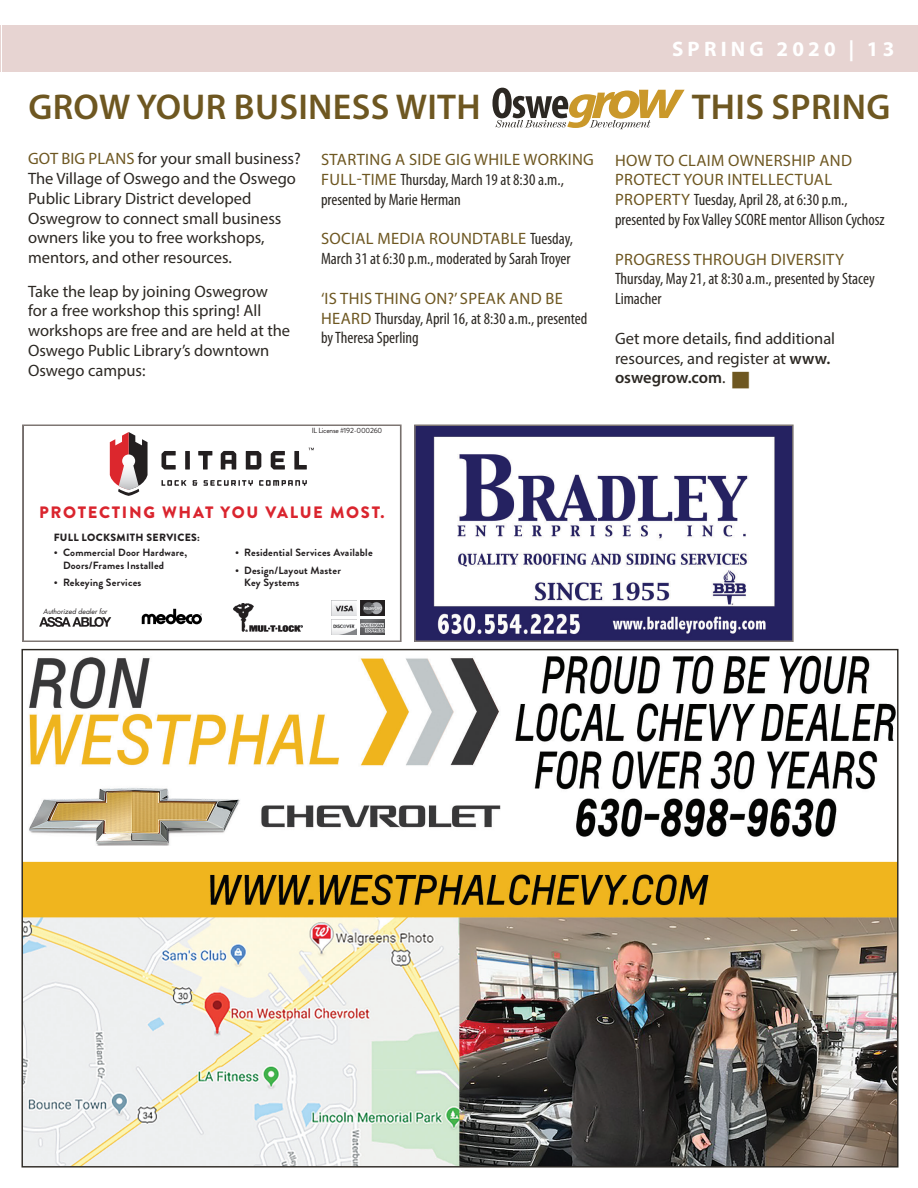
<style>
.page{position:relative;width:918px;height:1188px;background:#fff}
.page>*{position:absolute;margin:0;border:0;box-sizing:border-box;transform-origin:0 0}
.t1{font:600 36px "Myriad Pro";letter-spacing:.01em;color:#6e5721}
.Header_master_page{font:700 21px "Myriad Pro";letter-spacing:.2em;color:#fff}
.t2{font:condensed 16.5px/19.8px "Myriad Pro";color:#2c2823}
.t3{font:16.5px/19.8px "Myriad Pro";color:#2c2823}
.t4{font:900 16.5px "Brandon Grotesque";letter-spacing:.1em;color:#da252e}
.t5{font:700 10.5px/12.8px "Brandon Grotesque";letter-spacing:.02em;color:#231f20}
.t6{font:900 10.5px "Brandon Grotesque";letter-spacing:.03em;color:#231f20}
.t7{font:7.5px "Brandon Grotesque";letter-spacing:-.03em;color:#231f20}
.t8{font:italic 6.9px "Futura";color:#231f20}
.s1{color:#6e5721}
.s2{font-stretch:normal;color:#6e5721}
.s3{font-weight:600}
</style>
<div class="page">
<hr style="left:0;top:26px;width:1px;height:46px;background:#e7d4d2">
<div style="left:2px;top:25px;width:916px;height:46px;background:#e7d4d2"></div>
<img style="left:24px;top:655px;width:873px;height:511px">
<svg style="left:109px;top:432px;width:248px;height:203px"></svg>
<svg style="left:39px;top:617px;width:72px;height:10px"></svg>
<svg style="left:142px;top:609px;width:60px;height:15px"></svg>
<img style="left:233px;top:604px;width:69px;height:27px">
<img style="left:360px;top:619px;width:25px;height:16px">
<img style="left:332px;top:619px;width:24px;height:16px">
<img style="left:360px;top:600px;width:25px;height:16px">
<img style="left:332px;top:600px;width:25px;height:16px">
<div style="left:22px;top:424px;width:380px;height:218px;border:2px solid #7e7673"></div>
<img style="left:417px;top:427px;width:374px;height:212px">
<div style="left:414px;top:424px;width:380px;height:218px;border:2px solid #7e7673"></div>
<svg style="left:492px;top:88px;width:193px;height:41px"></svg>
<p class="Header_master_page" style="left:672px;top:35px;width:224px">SPRING 2020 | 13</p>
<p class="t1" style="left:28px;top:84px;width:454px">GROW YOUR BUSINESS WITH</p>
<p class="t1" style="left:692px;top:84px;width:200px">THIS SPRING</p>
<p class="t3" style="left:28px;top:149px;width:274px"><span class="s1">GOT BIG PLANS</span> for your small business?<br>The Village of Oswego and the Oswego Public Library District developed Oswegrow to connect small business owners like you to free workshops, mentors, and other resources.</p>
<p class="t3" style="left:28px;top:281px;width:264px">Take the leap by joining Oswegrow for a free workshop this spring! All workshops are free and are held at the<br>Oswego Public Library’s downtown<br>Oswego campus:</p>
<p class="t2" style="left:321px;top:150px;width:274px"><span class="s2">STARTING A SIDE GIG WHILE WORKING<br>FULL-TIME</span> Thursday, March 19 at 8:30 a.m., presented by Marie Herman</p>
<p class="t2" style="left:321px;top:229px;width:253px"><span class="s2">SOCIAL MEDIA ROUNDTABLE</span> Tuesday,<br>March 31 at 6:30 p.m., moderated by Sarah Troyer</p>
<p class="t2" style="left:321px;top:288px;width:268px"><span class="s2">‘IS THIS THING ON?’ SPEAK AND BE<br>HEARD</span> Thursday, April 16, at 8:30 a.m., presented by Theresa Sperling</p>
<p class="t2" style="left:615px;top:150px;width:271px"><span class="s2">HOW TO CLAIM OWNERSHIP AND PROTECT YOUR INTELLECTUAL PROPERTY</span> Tuesday, April 28, at 6:30 p.m., presented by Fox Valley SCORE mentor Allison Cychosz</p>
<p class="t2" style="left:615px;top:249px;width:261px"><span class="s2">PROGRESS THROUGH DIVERSITY<br></span>Thursday, May 21, at 8:30 a.m., presented by Stacey<br>Limacher</p>
<p class="t3" style="left:615px;top:328px;width:222px">Get more details, find additional resources, and register at <span class="s3">www. oswegrow.com</span>.</p>
<p class="t7" style="left:312px;top:425px;width:72px">IL License #192-000260</p>
<p class="t4" style="left:39px;top:501px;width:347px">PROTECTING WHAT YOU VALUE MOST.</p>
<p class="t6" style="left:54px;top:530px;width:148px">FULL LOCKSMITH SERVICES:</p>
<p class="t5" style="left:63px;top:547px;width:126px;text-indent:-9px">• Commercial Door Hardware,<br>Doors/Frames Installed</p>
<p class="t5" style="left:54px;top:576px;width:89px">• Rekeying Services</p>
<p class="t8" style="left:43px;top:607px;width:66px">Authorized dealer for</p>
<p class="t5" style="left:235px;top:547px;width:139px">• Residential Services Available</p>
<p class="t5" style="left:244px;top:564px;width:98px;text-indent:-9px">• Design/Layout Master<br>Key Systems</p>
</div>
